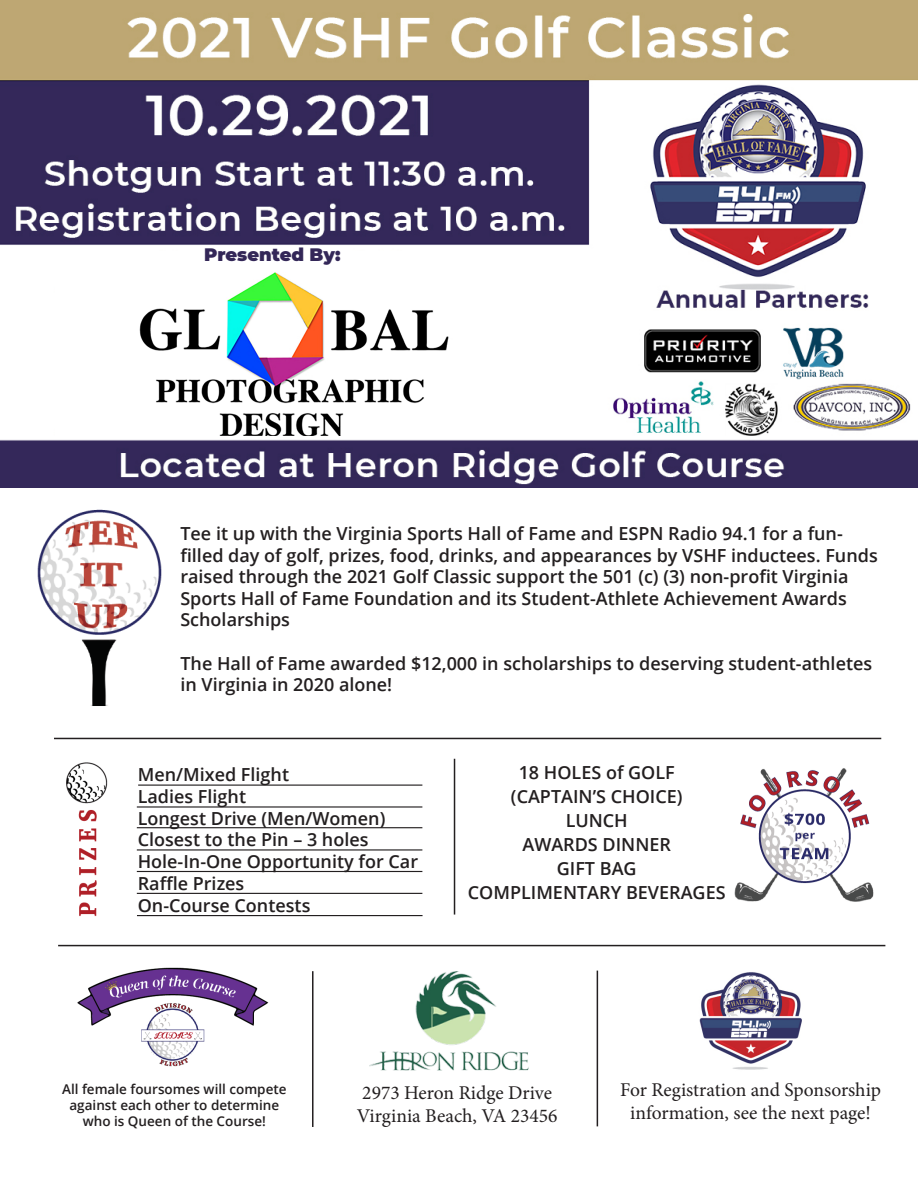
<style>
.page{position:relative;width:918px;height:1188px;background:#fff}
.page>*{position:absolute;margin:0;border:0;box-sizing:border-box;transform-origin:0 0}
.t1{font:19.5px/23.4px "Minion Pro";color:#231f20;text-align:center}
.t2{font:600 18px/21.6px "Open Sans";color:#231f20}
.t3{font:900 18px "Montserrat";color:#332758}
.t4{font:600 13.5px/16.2px "Open Sans";color:#231f20;text-align:center}
</style>
<div class="page">
<img style="left:37px;top:509px;width:125px;height:197px">
<img style="left:734px;top:768px;width:140px;height:134px">
<hr style="left:138px;top:785px;width:284px;height:1px;background:#231f20">
<hr style="left:137px;top:806px;width:285px;height:2px;background:#231f20">
<hr style="left:137px;top:827px;width:285px;height:1px;background:#231f20">
<hr style="left:137px;top:849px;width:285px;height:2px;background:#231f20">
<hr style="left:137px;top:871px;width:285px;height:1px;background:#231f20">
<hr style="left:137px;top:893px;width:285px;height:1px;background:#231f20">
<hr style="left:54px;top:738px;width:827px;height:1px;background:#231f20">
<hr style="left:454px;top:759px;width:1px;height:156px;background:#231f20">
<img style="left:66px;top:762px;width:42px;height:155px">
<hr style="left:58px;top:945px;width:827px;height:1px;background:#231f20">
<hr style="left:137px;top:915px;width:286px;height:1px;background:#231f20">
<hr style="left:312px;top:971px;width:2px;height:156px;background:#231f20">
<img style="left:77px;top:967px;width:192px;height:100px">
<img style="left:370px;top:971px;width:159px;height:100px">
<hr style="left:597px;top:971px;width:1px;height:155px;background:#231f20">
<img style="left:699px;top:972px;width:103px;height:98px">
<img style="left:0;top:0;width:918px;height:488px">
<div style="left:55px;top:251px;width:509px;height:185px;background:#fff"></div>
<img style="left:139px;top:272px;width:310px;height:164px">
<p class="t3" style="left:204px;top:241px;width:138px">Presented By:</p>
<p class="t2" style="left:180px;top:522px;width:699px">Tee it up with the Virginia Sports Hall of Fame and ESPN Radio 94.1 for a fun&shy;filled day of golf, prizes, food, drinks, and appearances by VSHF inductees. Funds raised through the 2021 Golf Classic support the 501 (c) (3) non-profit Virginia Sports Hall of Fame Foundation and its Student-Athlete Achievement Awards Scholarships</p>
<p class="t2" style="left:180px;top:652px;width:693px">The Hall of Fame awarded $12,000 in scholarships to deserving student-athletes in Virginia in 2020 alone!</p>
<p class="t2" style="left:138px;top:763px;width:153px">Men/Mixed Flight</p>
<p class="t2" style="left:138px;top:785px;width:110px">Ladies Flight</p>
<p class="t2" style="left:138px;top:807px;width:249px">Longest Drive (Men/Women)</p>
<p class="t2" style="left:138px;top:829px;width:232px">Closest to the Pin – 3 holes</p>
<p class="t2" style="left:138px;top:851px;width:282px">Hole-In-One Opportunity for Car</p>
<p class="t2" style="left:138px;top:872px;width:108px">Raffle Prizes</p>
<p class="t2" style="left:138px;top:894px;width:174px">On-Course Contests</p>
<p class="t2" style="left:519px;top:762px;width:158px">18 HOLES of GOLF</p>
<p class="t2" style="left:511px;top:786px;width:173px">(CAPTAIN’S CHOICE)</p>
<p class="t2" style="left:468px;top:808px;width:259px;line-height:24px;text-align:center">LUNCH<br>AWARDS DINNER<br>GIFT BAG<br>COMPLIMENTARY BEVERAGES</p>
<p class="t4" style="left:62px;top:1081px;width:226px">All female foursomes will compete against each other to determine who is Queen of the Course!</p>
<p class="t1" style="left:362px;top:1081px;width:191px">2973 Heron Ridge Drive</p>
<p class="t1" style="left:357px;top:1104px;width:202px">Virginia Beach, VA 23456</p>
<p class="t1" style="left:620px;top:1078px;width:262px">For Registration and Sponsorship information, see the next page!</p>
</div>
